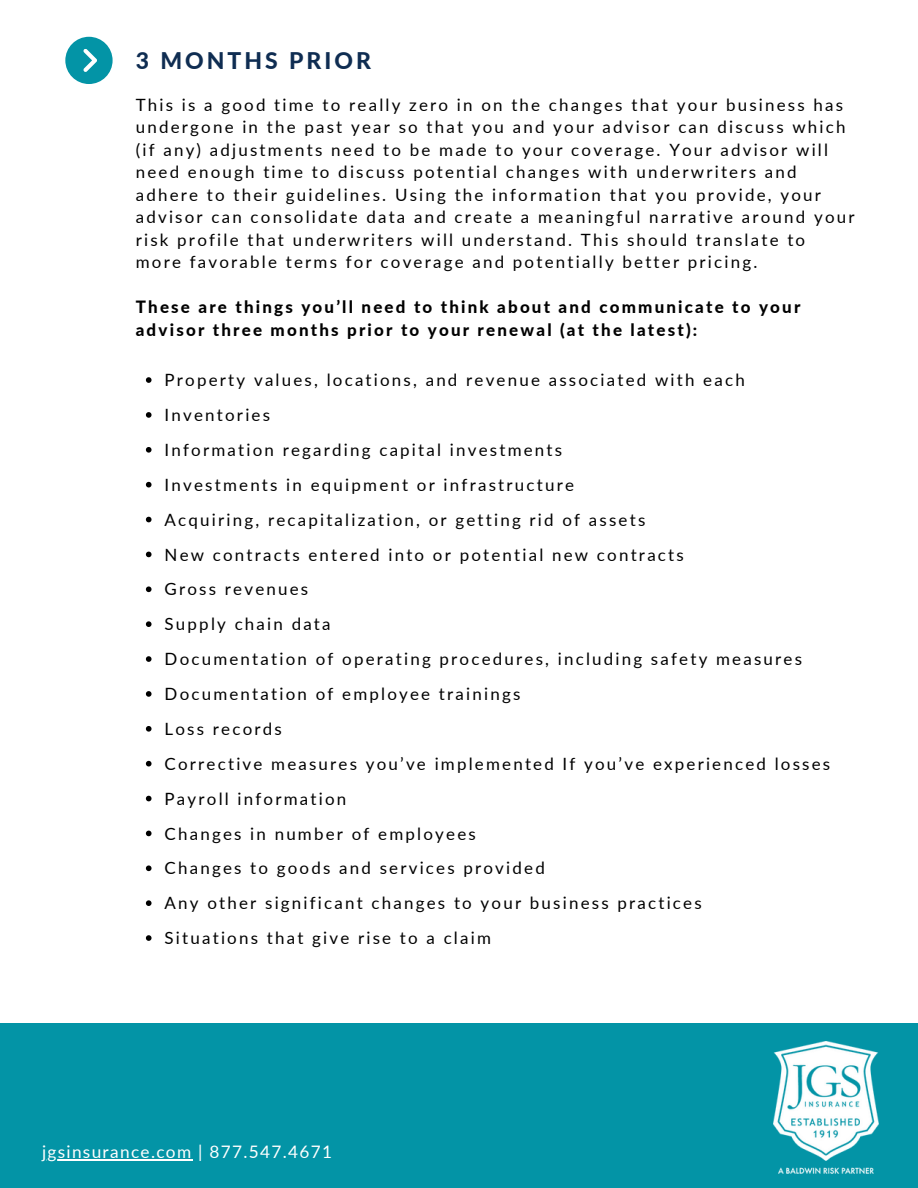
<style>
.page{position:relative;width:918px;height:1188px;background:#fff}
.page>*{position:absolute;margin:0;border:0;box-sizing:border-box;transform-origin:0 0}
.t1{font:800 22.95px "Lato";letter-spacing:.13em;color:#0f2d52}
.t2{font:17.25px "Lato";letter-spacing:.075em;color:#fff}
.t3{font:16.95px/34.8px "Lato";letter-spacing:.13em;color:#000}
.t4{font:800 16.95px/22.5px "Lato";letter-spacing:.13em;color:#000}
</style>
<div class="page">
<div style="left:0;top:1024px;width:918px;height:164px;background:#0394a6"></div>
<svg style="left:65px;top:37px;width:48px;height:47px"></svg>
<svg style="left:146px;top:377px;width:6px;height:6px"></svg>
<svg style="left:146px;top:412px;width:6px;height:6px"></svg>
<svg style="left:146px;top:447px;width:6px;height:6px"></svg>
<svg style="left:146px;top:482px;width:6px;height:5px"></svg>
<svg style="left:146px;top:517px;width:6px;height:5px"></svg>
<svg style="left:146px;top:552px;width:6px;height:5px"></svg>
<svg style="left:146px;top:586px;width:6px;height:6px"></svg>
<svg style="left:146px;top:621px;width:6px;height:6px"></svg>
<svg style="left:146px;top:656px;width:6px;height:6px"></svg>
<svg style="left:146px;top:691px;width:6px;height:6px"></svg>
<svg style="left:146px;top:726px;width:6px;height:6px"></svg>
<svg style="left:146px;top:761px;width:6px;height:5px"></svg>
<svg style="left:146px;top:796px;width:6px;height:5px"></svg>
<svg style="left:146px;top:831px;width:6px;height:5px"></svg>
<svg style="left:146px;top:865px;width:6px;height:6px"></svg>
<svg style="left:146px;top:900px;width:6px;height:6px"></svg>
<svg style="left:146px;top:935px;width:6px;height:6px"></svg>
<img style="left:774px;top:1042px;width:104px;height:131px">
<hr style="left:42px;top:1159px;width:151px;height:2px;background:#fff">
<h1 class="t1" style="left:136px;top:46px;width:237px">3 MONTHS PRIOR</h1>
<p class="t3" style="left:136px;top:93px;width:720px;line-height:22.5px">This is a good time to really zero in on the changes that your business has undergone in the past year so that you and your advisor can discuss which (if any) adjustments need to be made to your coverage. Your advisor will need enough time to discuss potential changes with underwriters and adhere to their guidelines. Using the information that you provide, your advisor can consolidate data and create a meaningful narrative around your risk profile that underwriters will understand. This should translate to<br>more favorable terms for coverage and potentially better pricing.</p>
<p class="t4" style="left:136px;top:295px;width:666px">These are things you’ll need to think about and communicate to your advisor three months prior to your renewal (at the latest):</p>
<p class="t3" style="left:165px;top:362px;width:667px">Property values, locations, and revenue associated with each Inventories<br>Information regarding capital investments<br>Investments in equipment or infrastructure<br>Acquiring, recapitalization, or getting rid of assets<br>New contracts entered into or potential new contracts<br>Gross revenues<br>Supply chain data<br>Documentation of operating procedures, including safety measures Documentation of employee trainings<br>Loss records<br>Corrective measures you’ve implemented If you’ve experienced losses Payroll information<br>Changes in number of employees<br>Changes to goods and services provided<br>Any other significant changes to your business practices<br>Situations that give rise to a claim</p>
<p class="t2" style="left:42px;top:1141px;width:292px">jgsinsurance.com | 877.547.4671</p>
</div>
